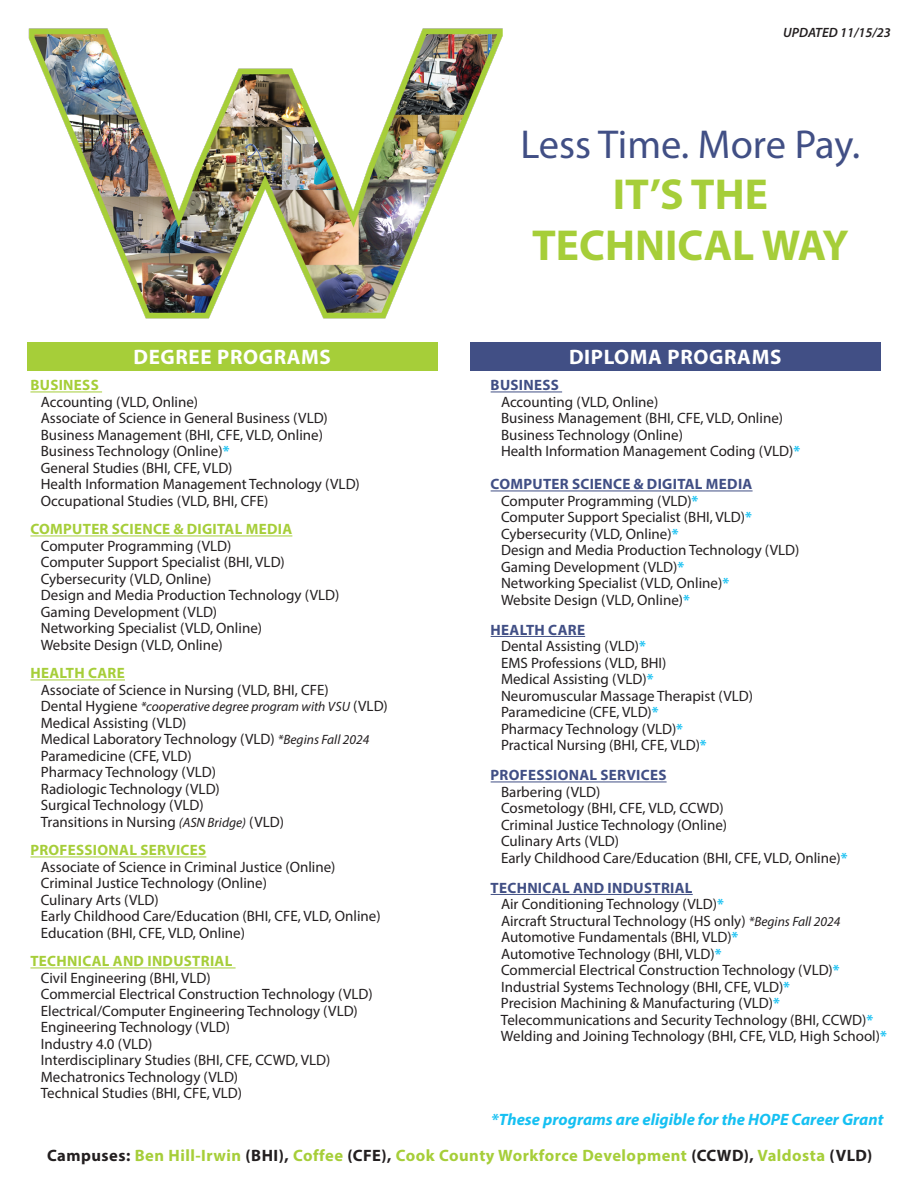
<style>
.page{position:relative;width:918px;height:1188px;background:#fff}
.page>*{position:absolute;margin:0;border:0;box-sizing:border-box;transform-origin:0 0}
.t1{font:700 43.5px/51px "Myriad Pro";color:#a6ce39;text-align:center}
.t2{font:40.5px "Myriad Pro";color:#414f85}
.t3{font:700 21px "Myriad Pro";letter-spacing:.03em;color:#fff}
.t4{font:700 16.5px "Myriad Pro";letter-spacing:.03em;color:#a6ce39}
.t5{font:italic 700 16.5px "Myriad Pro";color:#15c0f2}
.t6{font:15px/16.5px "Myriad Pro";color:#231f20}
.t7{font:700 15px "Myriad Pro";letter-spacing:.02em;color:#414f85}
.t8{font:700 15px "Myriad Pro";letter-spacing:.02em;color:#a6ce39}
.t9{font:italic 13.5px "Myriad Pro";color:#231f20}
.t10{font:italic 13.5px "Myriad Variable Concept";color:#231f20}
.s1{font-weight:700;color:#15c0f2}
.s2{font-style:italic;font-size:13.5px}
.s3{font-style:normal;font-size:15px}
.s4{color:#231f20}
</style>
<div class="page">
<div style="left:27px;top:342px;width:411px;height:29px;background:#a6ce39"></div>
<div style="left:470px;top:342px;width:410px;height:29px;background:#414f85"></div>
<hr style="left:491px;top:392px;width:71px;height:1px;background:#414f85">
<hr style="left:491px;top:491px;width:262px;height:1px;background:#414f85">
<hr style="left:491px;top:636px;width:94px;height:1px;background:#414f85">
<hr style="left:491px;top:782px;width:176px;height:1px;background:#414f85">
<hr style="left:491px;top:894px;width:202px;height:1px;background:#414f85">
<hr style="left:30px;top:392px;width:72px;height:1px;background:#a6ce39">
<hr style="left:30px;top:536px;width:262px;height:1px;background:#a6ce39">
<hr style="left:30px;top:680px;width:95px;height:1px;background:#a6ce39">
<hr style="left:30px;top:857px;width:176px;height:1px;background:#a6ce39">
<hr style="left:30px;top:968px;width:206px;height:1px;background:#a6ce39">
<img style="left:28px;top:28px;width:474px;height:291px">
<p class="t10" style="left:783px;top:25px;width:109px">UPDATED 11/15/23</p>
<p class="t2" style="left:520px;top:120px;width:341px">Less Time. More Pay.</p>
<p class="t1" style="left:532px;top:168px;width:318px">IT’S THE<br>TECHNICAL WAY</p>
<p class="t3" style="left:134px;top:344px;width:199px">DEGREE PROGRAMS</p>
<p class="t3" style="left:569px;top:344px;width:214px">DIPLOMA PROGRAMS</p>
<p class="t7" style="left:491px;top:376px;width:70px">BUSINESS</p>
<p class="t6" style="left:501px;top:393px;width:159px">Accounting (VLD, Online)</p>
<p class="t6" style="left:501px;top:410px;width:284px">Business Management (BHI, CFE, VLD, Online)</p>
<p class="t6" style="left:501px;top:426px;width:183px">Business Technology (Online)</p>
<p class="t6" style="left:501px;top:443px;width:301px">Health Information Management Coding (VLD)<span class="s1">*</span></p>
<p class="t7" style="left:491px;top:475px;width:263px">COMPUTER SCIENCE &amp; DIGITAL MEDIA</p>
<p class="t6" style="left:501px;top:492px;width:252px">Computer Programming (VLD)<span class="s1">*<br></span>Computer Support Specialist (BHI, VLD)<span class="s1">*</span></p>
<p class="t6" style="left:501px;top:525px;width:179px">Cybersecurity (VLD, Online)<span class="s1">*</span></p>
<p class="t6" style="left:501px;top:542px;width:300px">Design and Media Production Technology (VLD)</p>
<p class="t6" style="left:501px;top:558px;width:185px">Gaming Development (VLD)<span class="s1">*</span></p>
<p class="t6" style="left:501px;top:575px;width:230px">Networking Specialist (VLD, Online)<span class="s1">*</span></p>
<p class="t6" style="left:501px;top:591px;width:190px">Website Design (VLD, Online)<span class="s1">*</span></p>
<p class="t7" style="left:491px;top:620px;width:96px">HEALTH CARE</p>
<p class="t6" style="left:501px;top:638px;width:146px">Dental Assisting (VLD)<span class="s1">*</span></p>
<p class="t6" style="left:501px;top:654px;width:167px">EMS Professions (VLD, BHI)</p>
<p class="t6" style="left:501px;top:671px;width:154px">Medical Assisting (VLD)<span class="s1">*</span></p>
<p class="t6" style="left:501px;top:687px;width:254px">Neuromuscular Massage Therapist (VLD)</p>
<p class="t6" style="left:501px;top:704px;width:159px">Paramedicine (CFE, VLD)<span class="s1">*</span></p>
<p class="t6" style="left:501px;top:720px;width:184px">Pharmacy Technology (VLD)<span class="s1">*</span></p>
<p class="t6" style="left:501px;top:737px;width:207px">Practical Nursing (BHI, CFE, VLD)<span class="s1">*</span></p>
<p class="t7" style="left:491px;top:766px;width:177px">PROFESSIONAL SERVICES</p>
<p class="t6" style="left:501px;top:783px;width:101px">Barbering (VLD)</p>
<p class="t6" style="left:501px;top:800px;width:224px">Cosmetology (BHI, CFE, VLD, CCWD)</p>
<p class="t6" style="left:501px;top:816px;width:228px">Criminal Justice Technology (Online)</p>
<p class="t6" style="left:501px;top:833px;width:120px">Culinary Arts (VLD)</p>
<p class="t6" style="left:501px;top:849px;width:348px">Early Childhood Care/Education (BHI, CFE, VLD, Online)<span class="s1">*</span></p>
<p class="t7" style="left:491px;top:878px;width:203px">TECHNICAL AND INDUSTRIAL</p>
<p class="t6" style="left:501px;top:896px;width:224px">Air Conditioning Technology (VLD)<span class="s1">*</span></p>
<p class="t6" style="left:501px;top:912px;width:341px">Aircraft Structural Technology (HS only) <span class="s2">*Begins Fall 2024</span></p>
<p class="t6" style="left:501px;top:929px;width:239px">Automotive Fundamentals (BHI, VLD)<span class="s1">*</span></p>
<p class="t6" style="left:501px;top:945px;width:222px">Automotive Technology (BHI, VLD)<span class="s1">*</span></p>
<p class="t6" style="left:501px;top:962px;width:340px">Commercial Electrical Construction Technology (VLD)<span class="s1">*</span></p>
<p class="t6" style="left:501px;top:978px;width:291px">Industrial Systems Technology (BHI, CFE, VLD)<span class="s1">*</span></p>
<p class="t6" style="left:501px;top:995px;width:280px">Precision Machining &amp; Manufacturing (VLD)<span class="s1">*</span></p>
<p class="t6" style="left:501px;top:1011px;width:374px">Telecommunications and Security Technology (BHI, CCWD)<span class="s1">*</span></p>
<p class="t6" style="left:501px;top:1028px;width:387px">Welding and Joining Technology (BHI, CFE, VLD, High School)<span class="s1">*</span></p>
<p class="t8" style="left:30px;top:376px;width:70px">BUSINESS</p>
<p class="t6" style="left:41px;top:393px;width:159px">Accounting (VLD, Online)</p>
<p class="t6" style="left:41px;top:410px;width:289px">Associate of Science in General Business (VLD)</p>
<p class="t6" style="left:41px;top:426px;width:284px">Business Management (BHI, CFE, VLD, Online)</p>
<p class="t6" style="left:41px;top:443px;width:190px">Business Technology (Online)<span class="s1">*</span></p>
<p class="t6" style="left:41px;top:459px;width:193px">General Studies (BHI, CFE, VLD)</p>
<p class="t6" style="left:41px;top:476px;width:321px">Health Information Management Technology (VLD)</p>
<p class="t6" style="left:41px;top:492px;width:229px">Occupational Studies (VLD, BHI, CFE)</p>
<p class="t8" style="left:30px;top:520px;width:263px">COMPUTER SCIENCE &amp; DIGITAL MEDIA</p>
<p class="t6" style="left:41px;top:537px;width:246px">Computer Programming (VLD)<br>Computer Support Specialist (BHI, VLD)</p>
<p class="t6" style="left:41px;top:570px;width:172px">Cybersecurity (VLD, Online)</p>
<p class="t6" style="left:41px;top:587px;width:300px">Design and Media Production Technology (VLD)</p>
<p class="t6" style="left:41px;top:603px;width:178px">Gaming Development (VLD)</p>
<p class="t6" style="left:41px;top:620px;width:223px">Networking Specialist (VLD, Online)</p>
<p class="t6" style="left:41px;top:636px;width:184px">Website Design (VLD, Online)</p>
<p class="t8" style="left:30px;top:664px;width:96px">HEALTH CARE</p>
<p class="t6" style="left:41px;top:681px;width:289px">Associate of Science in Nursing (VLD, BHI, CFE)</p>
<p class="t9" style="left:41px;top:699px;width:349px"><span class="s3">Dental Hygiene</span> *cooperative degree program with VSU <span class="s3">(VLD)</span></p>
<p class="t6" style="left:41px;top:714px;width:147px">Medical Assisting (VLD)</p>
<p class="t6" style="left:41px;top:731px;width:330px">Medical Laboratory Technology (VLD) <span class="s2">*Begins Fall 2024</span></p>
<p class="t6" style="left:41px;top:747px;width:152px">Paramedicine (CFE, VLD)</p>
<p class="t6" style="left:41px;top:764px;width:177px">Pharmacy Technology (VLD)</p>
<p class="t6" style="left:41px;top:780px;width:181px">Radiologic Technology (VLD)</p>
<p class="t6" style="left:41px;top:797px;width:164px">Surgical Technology (VLD)</p>
<p class="t6" style="left:41px;top:813px;width:245px">Transitions in Nursing <span class="s2">(ASN Bridge)</span> (VLD)</p>
<p class="t8" style="left:30px;top:841px;width:177px">PROFESSIONAL SERVICES</p>
<p class="t6" style="left:41px;top:858px;width:296px">Associate of Science in Criminal Justice (Online)</p>
<p class="t6" style="left:41px;top:875px;width:228px">Criminal Justice Technology (Online)</p>
<p class="t6" style="left:41px;top:891px;width:120px">Culinary Arts (VLD)</p>
<p class="t6" style="left:41px;top:908px;width:341px">Early Childhood Care/Education (BHI, CFE, VLD, Online)</p>
<p class="t6" style="left:41px;top:924px;width:206px">Education (BHI, CFE, VLD, Online)</p>
<p class="t8" style="left:30px;top:952px;width:203px">TECHNICAL AND INDUSTRIAL</p>
<p class="t6" style="left:41px;top:969px;width:171px">Civil Engineering (BHI, VLD)</p>
<p class="t6" style="left:41px;top:986px;width:333px">Commercial Electrical Construction Technology (VLD)</p>
<p class="t6" style="left:41px;top:1002px;width:319px">Electrical/Computer Engineering Technology (VLD)</p>
<p class="t6" style="left:41px;top:1019px;width:191px">Engineering Technology (VLD)</p>
<p class="t6" style="left:41px;top:1035px;width:113px">Industry 4.0 (VLD)</p>
<p class="t6" style="left:41px;top:1052px;width:291px">Interdisciplinary Studies (BHI, CFE, CCWD, VLD)</p>
<p class="t6" style="left:41px;top:1068px;width:199px">Mechatronics Technology (VLD)</p>
<p class="t6" style="left:41px;top:1085px;width:203px">Technical Studies (BHI, CFE, VLD)</p>
<p class="t5" style="left:491px;top:1109px;width:394px">*These programs are eligible for the HOPE Career Grant</p>
<p class="t4" style="left:47px;top:1144px;width:827px"><span class="s4">Campuses:</span> Ben Hill-Irwin <span class="s4">(BHI),</span> Coffee <span class="s4">(CFE),</span> Cook County Workforce Development <span class="s4">(CCWD),</span> Valdosta <span class="s4">(VLD)</span></p>
</div>
